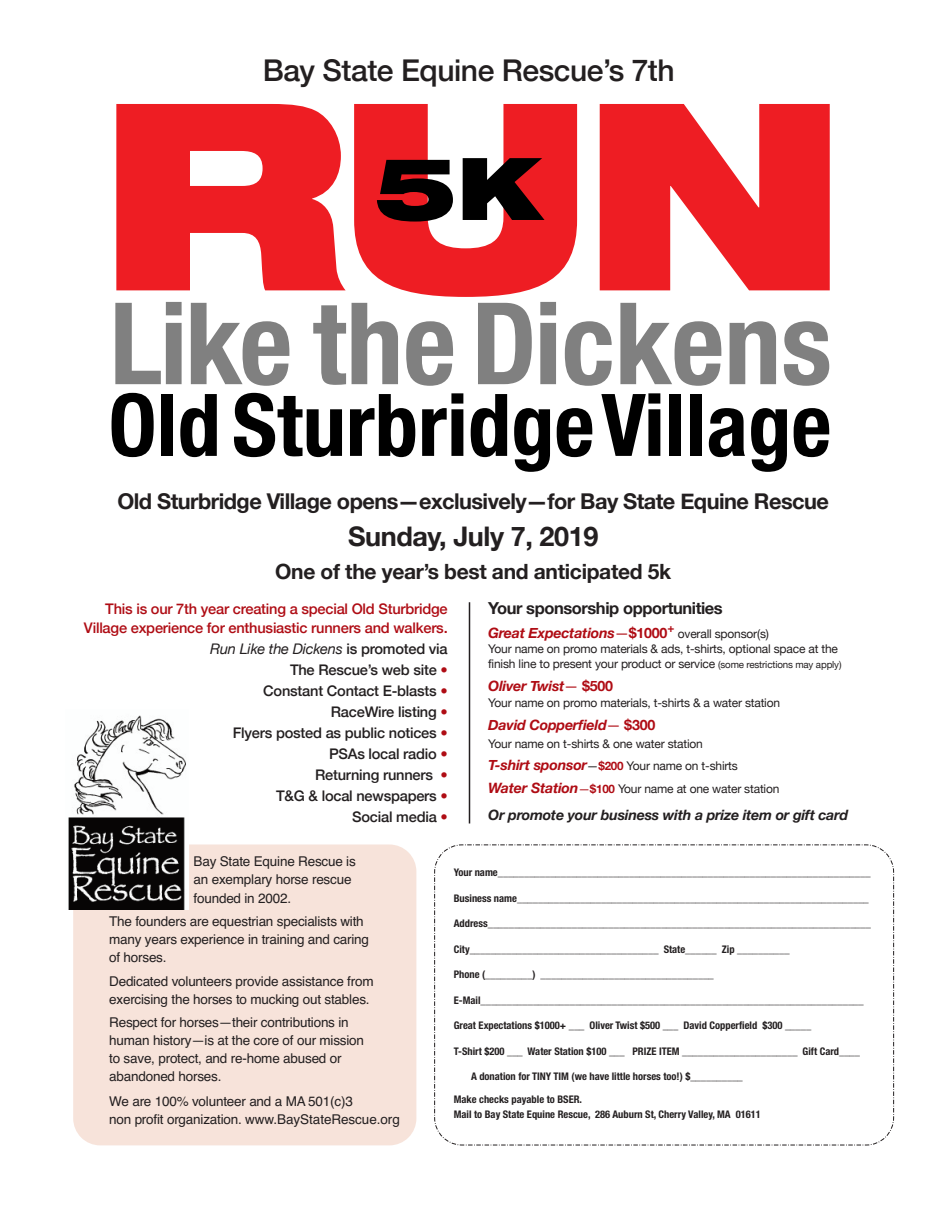
<style>
.page{position:relative;width:945px;height:1215px;background:#fff}
.page>*{position:absolute;margin:0;border:0;box-sizing:border-box;transform-origin:0 0}
.t1{font:500 30px "Helvetica Neue";letter-spacing:-.015em;color:#231f20}
.t2{font:700 27px "Helvetica Neue";letter-spacing:-.015em;color:#231f20}
.t3{font:700 21.75px "Helvetica Neue";letter-spacing:-.025em;color:#231f20}
.t4{font:700 21px "Helvetica Neue";letter-spacing:-.015em;color:#231f20}
.t5{font:700 16.5px "Helvetica Neue";letter-spacing:-.025em;color:#231f20}
.t6{font:500 14.7px/21px "Helvetica Neue";letter-spacing:-.015em;color:#231f20;text-align:right}
.t7{font:500 14.7px/19.5px "Helvetica Neue";letter-spacing:-.015em;color:#af0c14;text-align:right}
.t8{font:italic 700 14.25px "Helvetica Neue";letter-spacing:-.015em;color:#af0c14}
.t9{font:italic 700 14.25px "Helvetica Neue";letter-spacing:-.015em;color:#231f20}
.t10{font:13.5px/18px "Helvetica";letter-spacing:-.015em;color:#231f20}
.t11{font:12px/15px "Helvetica Neue";letter-spacing:-.015em;color:#231f20}
.t12{font:700 11.7px "Helvetica Neue";color:#af0c14}
.t13{font:700 condensed 10.5px/22.5px "Helvetica Neue";color:#231f20}
.s1{font-weight:400;font-style:italic}
.s2{color:#af0c14}
.s3{font-weight:400;font-style:normal}
.s4{font-style:normal}
.s5{font-size:9.75px}
.s6{font-weight:700;font-style:italic;font-size:14.25px;color:#af0c14}
.s7{font-size:11.7px}
.s8{font-weight:700;font-size:11.7px;color:#af0c14}
.s9{font-size:11.7px;color:#af0c14}
</style>
<div class="page">
<div style="left:73px;top:844px;width:343px;height:301px;background:#f7e3da"></div>
<svg style="left:434px;top:844px;width:460px;height:302px"></svg>
<svg style="left:459px;top:1144px;width:6px;height:2px"></svg>
<hr style="left:469px;top:602px;width:1px;height:222px;background:#231f20">
<svg style="left:115px;top:302px;width:67px;height:82px"></svg>
<svg style="left:191px;top:303px;width:98px;height:83px"></svg>
<svg style="left:313px;top:305px;width:33px;height:80px"></svg>
<svg style="left:112px;top:393px;width:42px;height:64px"></svg>
<div style="left:161px;top:394px;width:12px;height:62px;background:#000"></div>
<svg style="left:180px;top:394px;width:37px;height:63px"></svg>
<svg style="left:234px;top:393px;width:108px;height:64px"></svg>
<svg style="left:350px;top:394px;width:65px;height:63px"></svg>
<svg style="left:422px;top:393px;width:41px;height:63px"></svg>
<svg style="left:471px;top:394px;width:36px;height:63px"></svg>
<svg style="left:514px;top:408px;width:36px;height:64px"></svg>
<svg style="left:557px;top:408px;width:35px;height:49px"></svg>
<svg style="left:601px;top:393px;width:59px;height:63px"></svg>
<div style="left:669px;top:394px;width:12px;height:62px;background:#000"></div>
<div style="left:690px;top:394px;width:12px;height:62px;background:#000"></div>
<svg style="left:709px;top:408px;width:36px;height:49px"></svg>
<svg style="left:751px;top:408px;width:36px;height:64px"></svg>
<svg style="left:794px;top:408px;width:35px;height:49px"></svg>
<svg style="left:116px;top:104px;width:230px;height:186px"></svg>
<svg style="left:352px;top:104px;width:478px;height:282px"></svg>
<img style="left:68px;top:715px;width:120px;height:194px">
<h1 class="t1" style="left:263px;top:52px;width:414px">Bay State Equine Rescue’s 7th</h1>
<h3 class="t3" style="left:118px;top:488px;width:713px">Old Sturbridge Village opens—exclusively—for Bay State Equine Rescue</h3>
<h2 class="t2" style="left:348px;top:520px;width:252px">Sunday, July 7, 2019</h2>
<h3 class="t4" style="left:275px;top:559px;width:398px">One of the year’s best and anticipated 5k</h3>
<h3 class="t7" style="left:84px;top:599px;width:365px">This is our 7th year creating a special Old Sturbridge<br>Village experience for enthusiastic runners and walkers.</h3>
<h3 class="t6" style="left:210px;top:638px;width:239px"><span class="s1">Run Like the Dickens</span> is promoted via<br>The Rescue’s web site <span class="s2">•<br></span>Constant Contact E-blasts <span class="s2">•<br></span>RaceWire listing <span class="s2">•<br></span>Flyers posted as public notices <span class="s2">•<br></span>PSAs local radio <span class="s2">•<br></span>Returning runners <span class="s2">•<br></span>T&amp;G &amp; local newspapers <span class="s2">•<br></span>Social media <span class="s2">•</span></h3>
<h3 class="t5" style="left:488px;top:598px;width:236px">Your sponsorship opportunities</h3>
<h3 class="t8" style="left:488px;top:625px;width:181px">Great Expectations<span class="s3">—</span><span class="s4">$1000</span></h3>
<p class="t12" style="left:667px;top:621px;width:9px">+</p>
<p class="t11" style="left:488px;top:626px;width:355px;text-indent:190px">overall sponsor(s)<br>Your name on promo materials &amp; ads, t-shirts, optional space at the finish line to present your product or service <span class="s5">(some restrictions may apply)</span></p>
<h3 class="t8" style="left:488px;top:677px;width:126px">Oliver Twist<span class="s3">—</span> <span class="s4">$500</span></h3>
<p class="t11" style="left:488px;top:695px;width:293px">Your name on promo materials, t-shirts &amp; a water station</p>
<h3 class="t8" style="left:488px;top:716px;width:169px">David Copperfield<span class="s3">—</span> <span class="s4">$300</span></h3>
<p class="t11" style="left:488px;top:732px;width:293px;line-height:22.5px">Your name on t-shirts &amp; one water station<br><span class="s6">T-shirt sponsor</span><span class="s7">—</span><span class="s8">$200</span> Your name on t-shirts<br><span class="s6">Water Station</span><span class="s9">—</span><span class="s8">$100</span> Your name at one water station</p>
<h3 class="t9" style="left:488px;top:806px;width:361px">Or promote your business with a prize item or gift card</h3>
<p class="t10" style="left:194px;top:853px;width:164px">Bay State Equine Rescue is an exemplary horse rescue founded in 2002.</p>
<p class="t10" style="left:109px;top:912px;width:261px">The founders are equestrian specialists with many years experience in training and caring of horses.</p>
<p class="t10" style="left:109px;top:972px;width:266px">Dedicated volunteers provide assistance from exercising the horses to mucking out stables.</p>
<p class="t10" style="left:109px;top:1014px;width:256px">Respect for horses—their contributions in human history—is at the core of our mission to save, protect, and re-home abused or abandoned horses.</p>
<p class="t10" style="left:109px;top:1092px;width:292px">We are 100% volunteer and a MA 501(c)3<br>non profit organization. www.BayStateRescue.org</p>
<p class="t13" style="left:454px;top:861px;width:418px">Your name_______________________________________________________________________</p>
<p class="t13" style="left:454px;top:886px;width:417px">Business name___________________________________________________________________</p>
<p class="t13" style="left:454px;top:912px;width:419px">Address_________________________________________________________________________</p>
<p class="t13" style="left:454px;top:937px;width:337px">City____________________________________ State______ Zip __________</p>
<p class="t13" style="left:454px;top:963px;width:262px">Phone (_________) _________________________________</p>
<p class="t13" style="left:454px;top:988px;width:412px">E-Mail_________________________________________________________________________</p>
<p class="t13" style="left:454px;top:1014px;width:359px">Great Expectations $1000+ ___ Oliver Twist $500 ___ David Copperfield $300 _____</p>
<p class="t13" style="left:454px;top:1039px;width:408px">T-Shirt $200 ___ Water Station $100 ___ PRIZE ITEM ______________________ Gift Card____</p>
<p class="t13" style="left:454px;top:1065px;width:291px;text-indent:17px">A donation for TINY TIM (we have little horses too!) $__________<br>Make checks payable to BSER.</p>
<p class="t13" style="left:454px;top:1102px;width:309px">Mail to Bay State Equine Rescue, 286 Auburn St, Cherry Valley, MA 01611</p>
</div>
